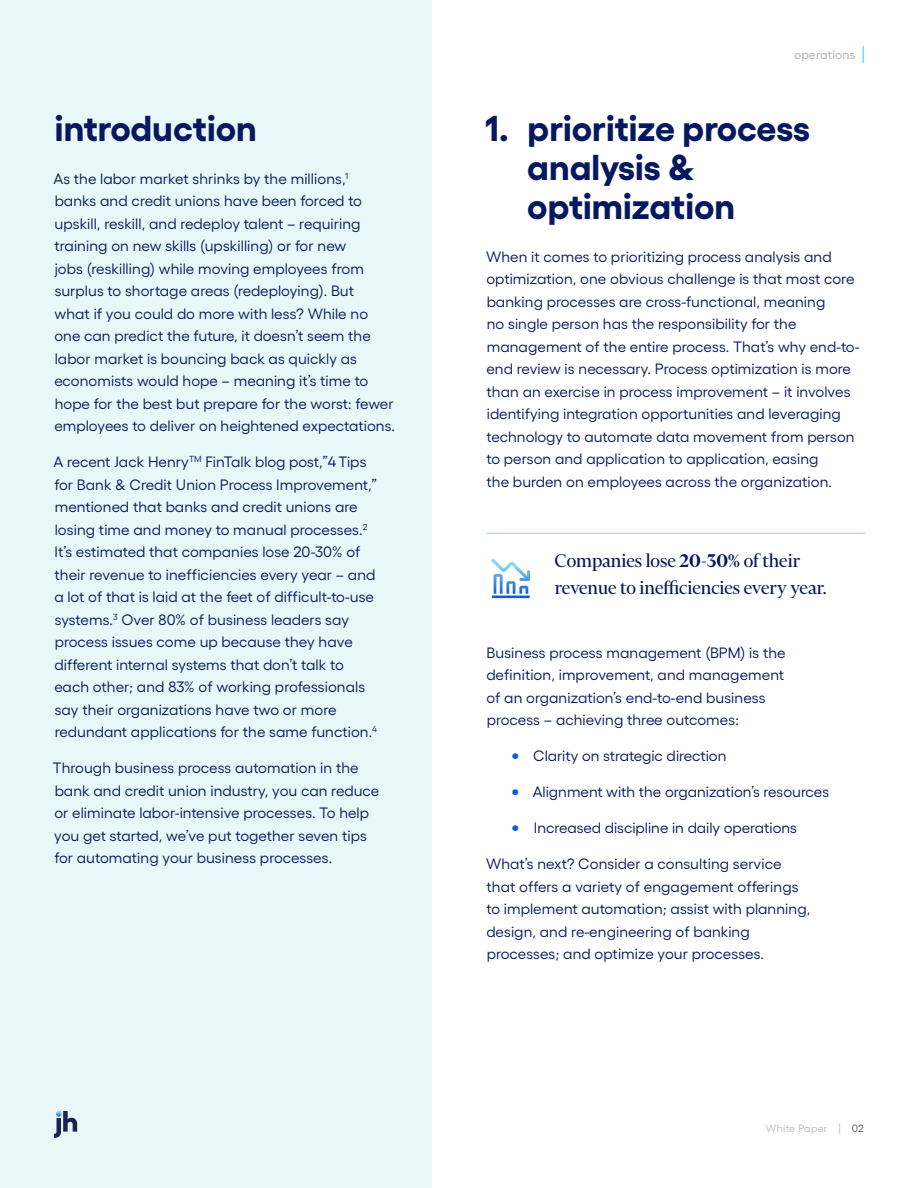
<style>
.page{position:relative;width:918px;height:1188px;background:#fff}
.page>*{position:absolute;margin:0;border:0;box-sizing:border-box;transform-origin:0 0}
.Paragraph_Heading{font:700 36px/39px "Gellix";color:#06185f}
.Callout_-_Rule_Above{font:21px/27px "Financier Display";color:#06185f}
.Body_Text{font:15px/22.5px "Gellix";letter-spacing:.005em;color:#06185f}
.t1{font:500 12.3px "Gellix";letter-spacing:.01em;color:#b6bbc0}
.t2{font:10.5px "Gellix";letter-spacing:.025em;color:#b6bbc0}
.s1{font-weight:600}
.s2{font-weight:800;font-size:19.5px;color:#085ce5}
.s3{color:#575a5d}
</style>
<div class="page">
<div style="left:0;top:0;width:432px;height:1188px;background:#e8f7f7"></div>
<svg style="left:862px;top:46px;width:2px;height:17px"></svg>
<svg style="left:54px;top:1111px;width:23px;height:27px"></svg>
<hr style="left:487px;top:533px;width:378px;height:1px;background:#76dcfd">
<img style="left:491px;top:558px;width:39px;height:41px">
<p class="Paragraph_Heading" style="left:55px;top:105px;width:203px">introduction</p>
<p class="Body_Text" style="left:53px;top:166px;width:343px">As the labor market shrinks by the millions,<sup>1<br></sup>banks and credit unions have been forced to upskill, reskill, and redeploy talent – requiring training on new skills (upskilling) or for new<br>jobs (reskilling) while moving employees from surplus to shortage areas (redeploying). But<br>what if you could do more with less? While no one can predict the future, it doesn’t seem the labor market is bouncing back as quickly as economists would hope – meaning it’s time to hope for the best but prepare for the worst: fewer employees to deliver on heightened expectations.</p>
<p class="Body_Text" style="left:53px;top:449px;width:325px">A recent Jack Henry<sup>TM</sup> FinTalk blog post,”4Tips for Bank &amp; Credit Union Process Improvement,” mentioned that banks and credit unions are losing time and money to manual processes.<sup>2<br></sup>It’s estimated that companies lose 20-30% of their revenue to inefficiencies every year – and a lot of that is laid at the feet of difficult-to-use systems.<sup>3</sup> Over 80% of business leaders say process issues come up because they have different internal systems that don’t talk to each other; and 83% of working professionals say their organizations have two or more redundant applications for the same function.<sup>4</sup></p>
<p class="Body_Text" style="left:53px;top:755px;width:328px">Through business process automation in the bank and credit union industry, you can reduce or eliminate labor-intensive processes. To help you get started, we’ve put together seven tips for automating your business processes.</p>
<p class="t1" style="left:794px;top:45px;width:63px">operations</p>
<p class="Paragraph_Heading" style="left:527px;top:105px;width:284px;text-indent:-43px">1. prioritize process analysis &amp; optimization</p>
<p class="Body_Text" style="left:486px;top:244px;width:375px">When it comes to prioritizing process analysis and optimization, one obvious challenge is that most core banking processes are cross-functional, meaning<br>no single person has the responsibility for the management of the entire process. That’s why end-to&shy;end review is necessary. Process optimization is more than an exercise in process improvement – it involves identifying integration opportunities and leveraging technology to automate data movement from person to person and application to application, easing<br>the burden on employees across the organization.</p>
<p class="Callout_-_Rule_Above" style="left:555px;top:547px;width:274px">Companies lose <span class="s1">20-30%</span> of their revenue to inefficiencies every year.</p>
<p class="Body_Text" style="left:486px;top:640px;width:301px">Business process management (BPM) is the definition, improvement, and management of an organization’s end-to-end business process – achieving three outcomes:</p>
<p class="Body_Text" style="left:512px;top:743px;width:216px"><span class="s2">•</span> Clarity on strategic direction</p>
<p class="Body_Text" style="left:512px;top:779px;width:319px"><span class="s2">•</span> Alignment with the organization’s resources</p>
<p class="Body_Text" style="left:512px;top:815px;width:287px"><span class="s2">•</span> Increased discipline in daily operations</p>
<p class="Body_Text" style="left:486px;top:851px;width:326px">What’s next? Consider a consulting service that offers a variety of engagement offerings to implement automation; assist with planning, design, and re-engineering of banking processes; and optimize your processes.</p>
<p class="t2" style="left:766px;top:1120px;width:100px">White Paper | <span class="s3">02</span></p>
</div>
